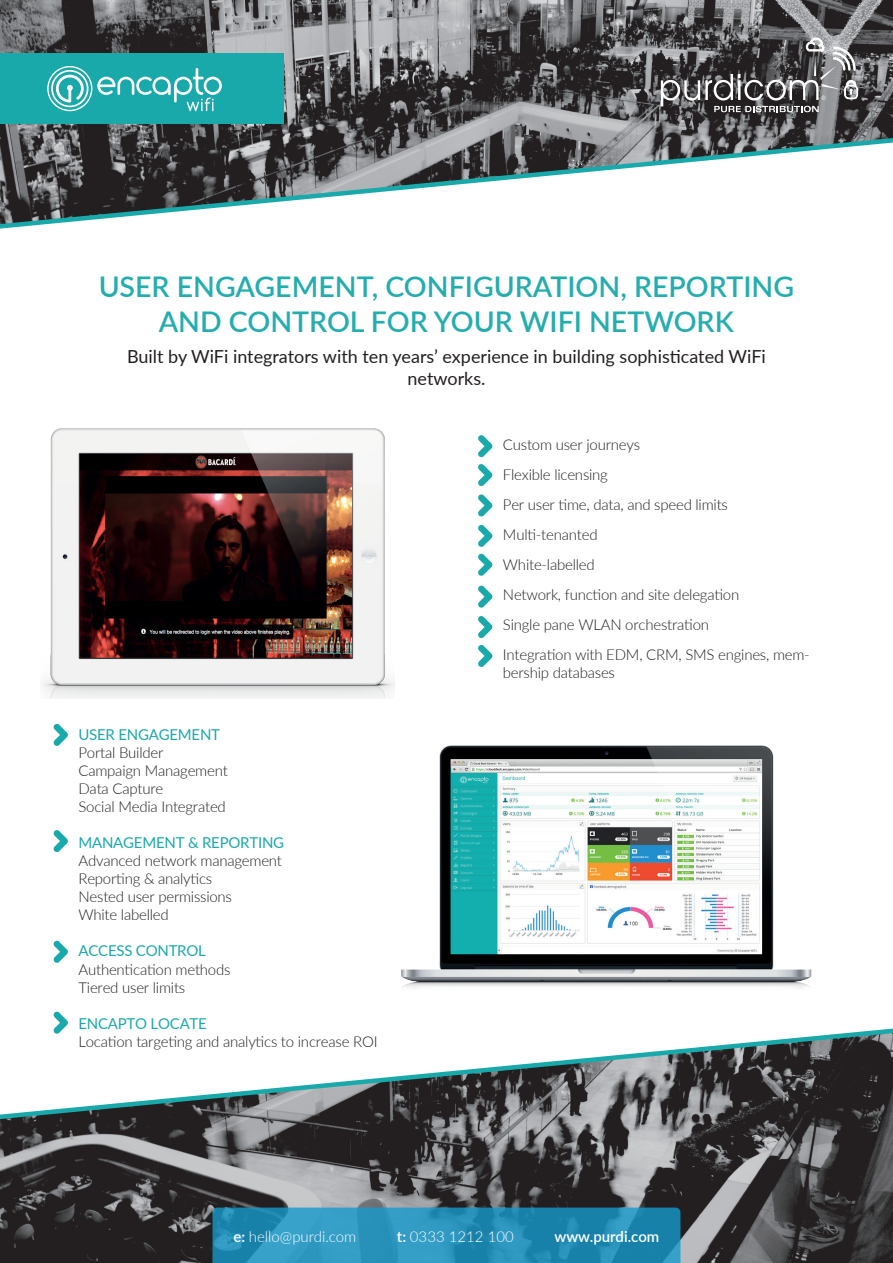
<style>
.page{position:relative;width:893px;height:1263px;background:#fff}
.page>*{position:absolute;margin:0;border:0;box-sizing:border-box;transform-origin:0 0}
.t1{font:600 28.5px/34.2px "Lato";color:#1aa9aa;text-align:center}
.t2{font:18px/21.6px "Lato";color:#231f20;text-align:center}
.t3{font:300 15px/30px "Lato";letter-spacing:-.015em;color:#231f20}
.t4{font:15px "Lato";letter-spacing:-.015em;color:#1aa9aa}
.t5{font:300 15px "Lato";color:#fff}
.t6{font:600 15px "Lato";color:#fff}
.s1{font-weight:600}
</style>
<div class="page">
<img style="left:0;top:0;width:893px;height:134px">
<svg style="left:661px;top:38px;width:197px;height:74px;background:#626163"></svg>
<div style="left:0;top:53px;width:283px;height:71px;background:#1aa9aa"></div>
<img style="left:0;top:1123px;width:893px;height:140px">
<svg style="left:0;top:1028px;width:893px;height:95px"></svg>
<svg style="left:0;top:134px;width:893px;height:95px"></svg>
<svg style="left:212px;top:1207px;width:468px;height:56px;background:#268eb5"></svg>
<svg style="left:47px;top:66px;width:175px;height:45px"></svg>
<img style="left:42px;top:428px;width:352px;height:271px">
<svg style="left:478px;top:435px;width:14px;height:22px"></svg>
<svg style="left:478px;top:464px;width:14px;height:22px"></svg>
<svg style="left:478px;top:494px;width:14px;height:22px"></svg>
<svg style="left:478px;top:524px;width:14px;height:23px"></svg>
<svg style="left:478px;top:553px;width:14px;height:23px"></svg>
<svg style="left:478px;top:585px;width:14px;height:23px"></svg>
<svg style="left:478px;top:616px;width:14px;height:22px"></svg>
<svg style="left:478px;top:645px;width:14px;height:22px"></svg>
<img style="left:401px;top:745px;width:411px;height:243px">
<svg style="left:53px;top:723px;width:15px;height:23px"></svg>
<svg style="left:53px;top:830px;width:15px;height:22px"></svg>
<svg style="left:53px;top:940px;width:15px;height:23px"></svg>
<svg style="left:53px;top:1011px;width:15px;height:23px"></svg>
<h1 class="t1" style="left:99px;top:269px;width:697px">USER ENGAGEMENT, CONFIGURATION, REPORTING<br>AND CONTROL FOR YOUR WIFI NETWORK</h1>
<p class="t2" style="left:127px;top:345px;width:640px">Built by WiFi integrators with ten years’ experience in building sophisticated WiFi networks.</p>
<p class="t4" style="left:78px;top:724px;width:143px">USER ENGAGEMENT</p>
<p class="t3" style="left:78px;top:743px;width:151px;line-height:18px">Portal Builder<br>Campaign Management<br>Data Capture<br>Social Media Integrated</p>
<p class="t4" style="left:78px;top:832px;width:207px">MANAGEMENT &amp; REPORTING</p>
<p class="t3" style="left:78px;top:851px;width:205px;line-height:18px">Advanced network management<br>Reporting &amp; analytics<br>Nested user permissions<br>White labelled</p>
<p class="t4" style="left:78px;top:940px;width:129px">ACCESS CONTROL</p>
<p class="t3" style="left:78px;top:959px;width:153px;line-height:18px">Authentication methods<br>Tiered user limits</p>
<p class="t4" style="left:78px;top:1012px;width:130px">ENCAPTO LOCATE</p>
<p class="t3" style="left:78px;top:1025px;width:301px">Location targeting and analytics to increase ROI</p>
<p class="t3" style="left:503px;top:429px;width:308px">Custom user journeys<br>Flexible licensing<br>Per user time, data, and speed limits<br>Multi-tenanted<br>White-labelled<br>Network, function and site delegation<br>Single pane WLAN orchestration<br>Integration with EDM, CRM, SMS engines, mem-</p>
<p class="t3" style="left:503px;top:657px;width:114px">bership databases</p>
<p class="t5" style="left:233px;top:1226px;width:124px"><span class="s1">e:</span> hello@purdi.com</p>
<p class="t5" style="left:397px;top:1226px;width:118px"><span class="s1">t:</span> 0333 1212 100</p>
<p class="t6" style="left:554px;top:1225px;width:106px">www.purdi.com</p>
</div>
